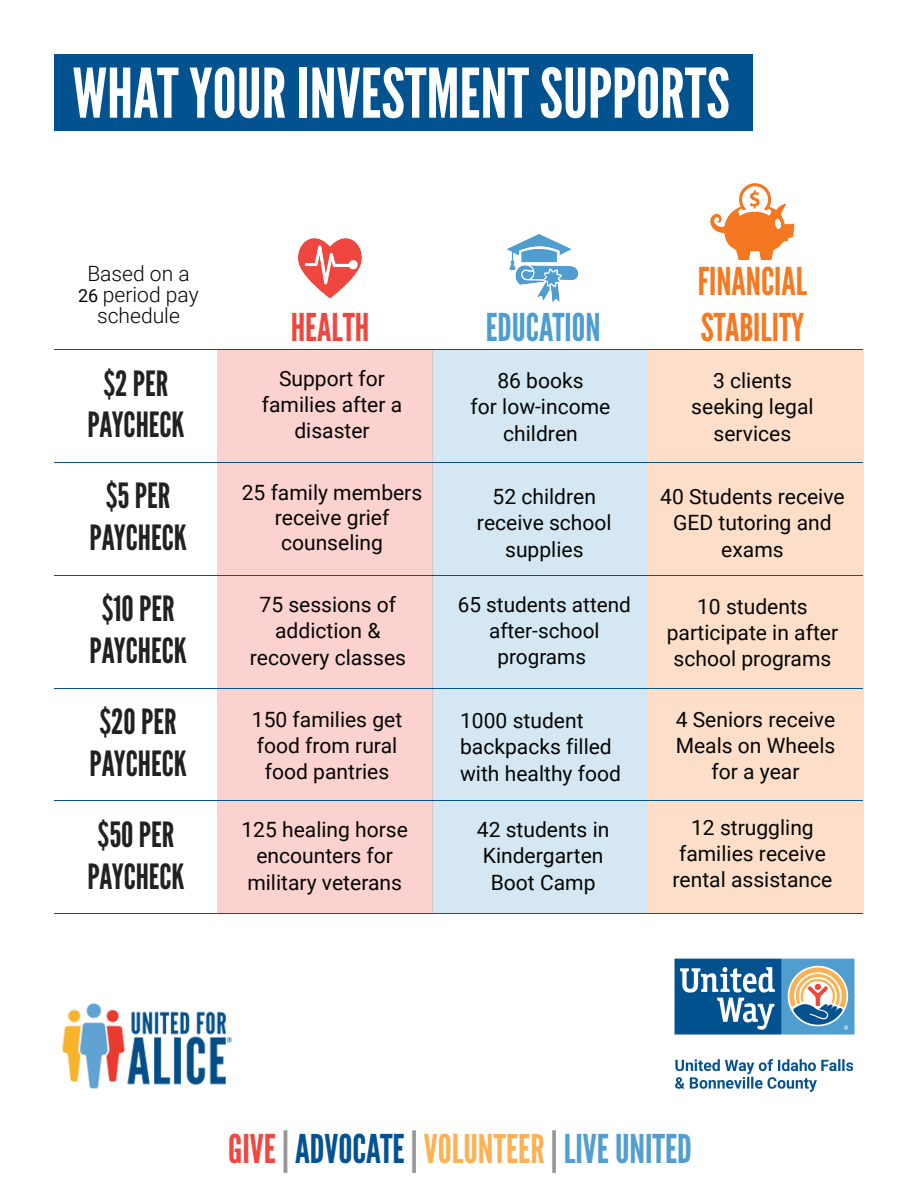
<style>
.page{position:relative;width:918px;height:1188px;background:#fff}
.page>*{position:absolute;margin:0;border:0;box-sizing:border-box;transform-origin:0 0}
.t1{font:68.25px "League Gothic";color:#fff}
.t2{font:39.6px "League Gothic";color:#529ed0}
.t3{font:38.25px/45.9px "League Gothic";color:#f47921}
.t4{font:38.25px "League Gothic";color:#4e9dd0}
.t5{font:38.25px "League Gothic";color:#ef473f}
.t6{font:34.8px/41.7px "League Gothic";color:#202121;text-align:center}
.t7{font:21.15px/26.4px "Roboto";color:#050504;text-align:center}
.t8{font:21px/26.2px "Roboto";color:#050504;text-align:center}
.t9{font:300 21px/21px "Roboto";color:#050504;text-align:center}
.t10{font:20.7px/26px "Roboto";color:#050504;text-align:center}
.s1{font-weight:400;font-size:18px}
.s2{font-size:21px}
.s3{color:#ef4840}
.s4{color:#969696}
.s5{color:#055291}
.s6{color:#fbb254}
</style>
<div class="page">
<div style="left:433px;top:349px;width:215px;height:113px;background:#d4e7f3"></div>
<div style="left:433px;top:462px;width:215px;height:113px;background:#d4e7f3"></div>
<div style="left:433px;top:575px;width:215px;height:113px;background:#d4e7f3"></div>
<div style="left:433px;top:688px;width:215px;height:113px;background:#d4e7f3"></div>
<div style="left:433px;top:801px;width:215px;height:113px;background:#d4e7f3"></div>
<div style="left:218px;top:349px;width:215px;height:113px;background:#fbd2d0"></div>
<div style="left:218px;top:462px;width:215px;height:113px;background:#fbd2d0"></div>
<div style="left:218px;top:575px;width:215px;height:113px;background:#fbd2d0"></div>
<div style="left:218px;top:688px;width:215px;height:113px;background:#fbd2d0"></div>
<div style="left:218px;top:801px;width:215px;height:113px;background:#fbd2d0"></div>
<div style="left:648px;top:349px;width:215px;height:113px;background:#fcdec9"></div>
<div style="left:648px;top:462px;width:215px;height:113px;background:#fcdec9"></div>
<div style="left:648px;top:575px;width:215px;height:113px;background:#fcdec9"></div>
<div style="left:648px;top:688px;width:215px;height:113px;background:#fcdec9"></div>
<div style="left:648px;top:801px;width:215px;height:113px;background:#fcdec9"></div>
<img style="left:298px;top:239px;width:64px;height:59px">
<img style="left:507px;top:234px;width:72px;height:68px">
<hr style="left:54px;top:349px;width:164px;height:1px;background:#075392">
<hr style="left:218px;top:349px;width:645px;height:1px;background:#075392">
<hr style="left:54px;top:462px;width:164px;height:1px;background:#075392">
<hr style="left:218px;top:462px;width:645px;height:1px;background:#075392">
<hr style="left:54px;top:575px;width:164px;height:1px;background:#075392">
<hr style="left:218px;top:575px;width:645px;height:1px;background:#075392">
<hr style="left:54px;top:688px;width:164px;height:1px;background:#075392">
<hr style="left:218px;top:688px;width:645px;height:1px;background:#075392">
<hr style="left:54px;top:800px;width:164px;height:1px;background:#075392">
<hr style="left:218px;top:800px;width:645px;height:1px;background:#075392">
<hr style="left:54px;top:913px;width:164px;height:1px;background:#075392">
<hr style="left:218px;top:913px;width:645px;height:1px;background:#075392">
<img style="left:711px;top:184px;width:83px;height:75px">
<img style="left:62px;top:1003px;width:171px;height:86px">
<img style="left:674px;top:958px;width:181px;height:134px">
<div style="left:54px;top:54px;width:698px;height:77px;background:#035290"></div>
<h1 class="t1" style="left:73px;top:53px;width:659px">WHAT YOUR INVESTMENT SUPPORTS</h1>
<p class="t9" style="left:78px;top:262px;width:122px">Based on a<br><span class="s1">26</span> period pay schedule</p>
<h3 class="t6" style="left:87px;top:362px;width:99px">$2 PER<br>PAYCHECK</h3>
<h3 class="t6" style="left:90px;top:475px;width:99px">$5 PER<br>PAYCHECK</h3>
<h3 class="t6" style="left:90px;top:588px;width:99px">$10 PER<br>PAYCHECK</h3>
<h3 class="t6" style="left:90px;top:701px;width:99px;text-align:left">$20 PER<br>PAYCHECK</h3>
<h3 class="t6" style="left:87px;top:814px;width:99px;text-align:left">$50 PER<br>PAYCHECK</h3>
<h3 class="t5" style="left:291px;top:304px;width:80px">HEALTH</h3>
<h3 class="t4" style="left:486px;top:304px;width:116px">EDUCATION</h3>
<h3 class="t3" style="left:698px;top:258px;width:111px">FINANCIAL<br>STABILITY</h3>
<p class="t8" style="left:262px;top:364px;width:142px">Support for families after a disaster</p>
<p class="t8" style="left:471px;top:367px;width:141px">86 books<br>for low-income children</p>
<p class="t8" style="left:691px;top:367px;width:124px">3 clients seeking legal services</p>
<p class="t8" style="left:242px;top:479px;width:182px;line-height:25.2px">25 family members receive grief counseling</p>
<p class="t8" style="left:260px;top:591px;width:138px">75 sessions of</p>
<p class="t7" style="left:250px;top:617px;width:158px">addiction &amp; recovery <span class="s2">classes</span></p>
<p class="t8" style="left:477px;top:483px;width:136px">52 children receive school supplies</p>
<p class="t8" style="left:660px;top:483px;width:186px">40 Students receive<br>GED tutoring and exams</p>
<p class="t10" style="left:458px;top:591px;width:175px">65 students attend after-school programs</p>
<p class="t8" style="left:667px;top:592px;width:173px">10 students participate in after school programs</p>
<p class="t8" style="left:252px;top:705px;width:152px">150 families get food from rural food pantries</p>
<p class="t8" style="left:460px;top:707px;width:162px;text-align:left">1000 student backpacks filled with healthy food</p>
<p class="t8" style="left:676px;top:705px;width:161px">4 Seniors receive<br>Meals on Wheels for a year</p>
<p class="t8" style="left:241px;top:816px;width:168px">125 healing horse encounters for</p>
<p class="t7" style="left:247px;top:868px;width:156px">military veterans</p>
<p class="t8" style="left:679px;top:813px;width:148px">12 struggling families receive</p>
<p class="t7" style="left:672px;top:866px;width:162px"><span class="s2">rental</span> assistance</p>
<p class="t8" style="left:477px;top:816px;width:134px;text-align:left">42 students in<br>Kindergarten</p>
<p class="t7" style="left:491px;top:868px;width:106px">Boot Camp</p>
<h2 class="t2" style="left:228px;top:1125px;width:465px"><span class="s3">GIVE</span> <span class="s4">|</span><span class="s5">ADVOCATE</span> <span class="s4">|</span><span class="s6">VOLUNTEER</span> <span class="s4">|</span> LIVE UNITED</h2>
</div>
